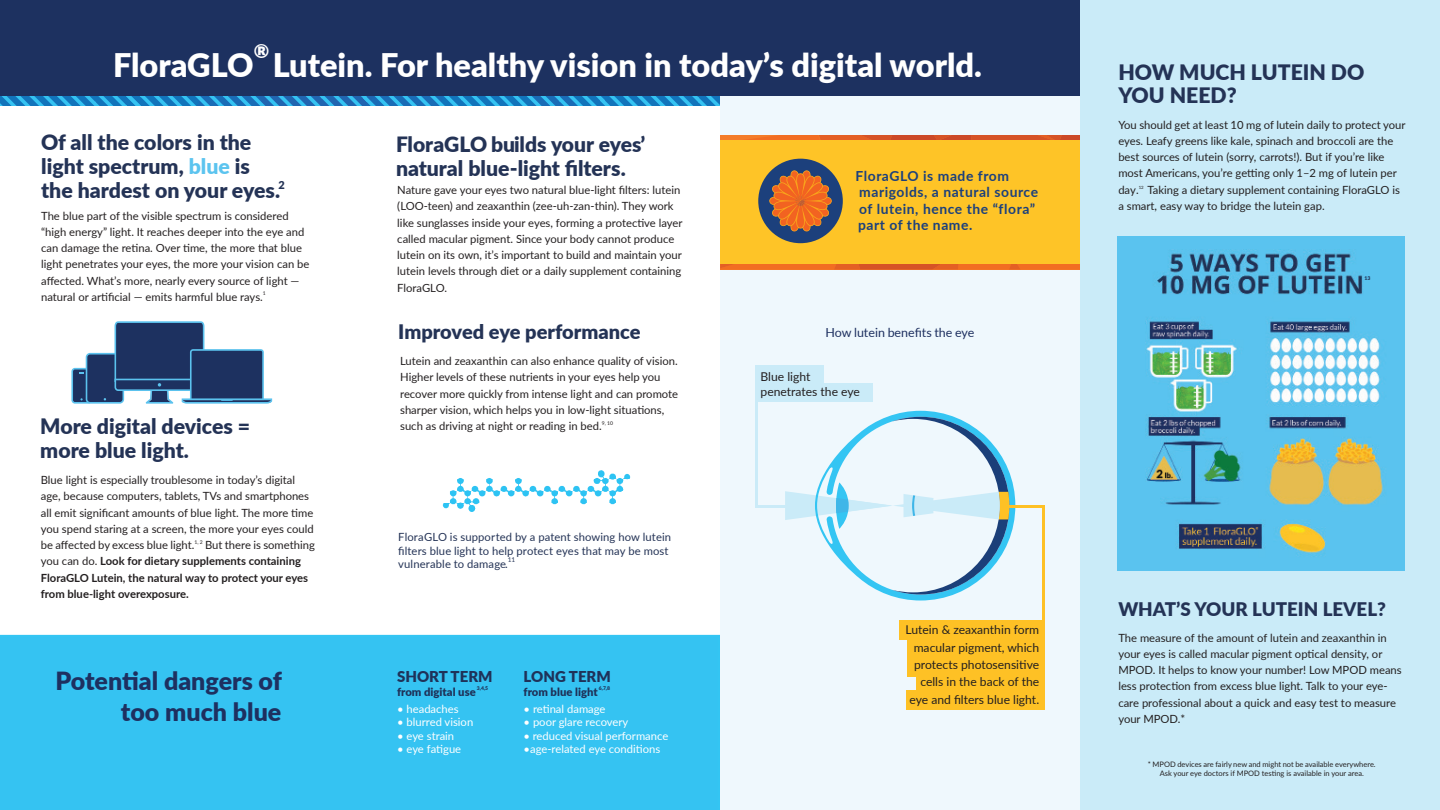
<style>
.page{position:relative;width:1440px;height:810px;background:#fff}
.page>*{position:absolute;margin:0;border:0;box-sizing:border-box;transform-origin:0 0}
.t1{font:900 32.5px "Lato";color:#fff}
.t2{font:900 25px/30.8px "Lato";color:#1e3060;text-align:right}
.t3{font:900 21.25px/23.8px "Lato";color:#243356}
.t4{font:900 21.12px "Lato";color:#243356}
.t5{font:900 20px "Lato";color:#243356}
.t6{font:900 19px "Lato";color:#fff}
.t7{font:900 18.75px "Lato";color:#243356}
.t8{font:900 15px "Lato";color:#1f3259}
.t9{font:700 13.88px/16.2px "Lato";letter-spacing:.04em;color:#1c407c}
.t10{font:12.5px "Lato";color:#1e3060}
.t11{font:12.12px/17.2px "Lato";color:#231f20;text-align:right}
.t12{font:11.25px/16.2px "Lato";color:#231f20}
.t13{font:700 11.25px/16.2px "Lato";color:#231f20}
.t14{font:11.25px "Lato";color:#fff}
.t15{font:11.25px/13.5px "Lato";letter-spacing:.01em;color:#243356}
.t16{font:900 11.25px "Lato";color:#1f3259}
.t17{font:7.5px/9px "Lato";color:#231f20;text-align:center}
.t18{font:6.5px "Lato";color:#243356}
.t19{font:900 5.12px "Lato";color:#1f3259}
.t20{font:5.12px "Lato";color:#231f20}
.t21{font:900 5.12px "Lato";color:#243356}
.t22{font:4.38px "Lato";color:#231f20}
.s1{color:#5cc4ef}
.s2{font-weight:400}
</style>
<div class="page">
<svg style="left:0;top:95px;width:720px;height:11px;background:#2185c3"></svg>
<div style="left:720px;top:1px;width:360px;height:809px;background:#eff8fd"></div>
<div style="left:0;top:635px;width:720px;height:175px;background:#35c3f2"></div>
<div style="left:0;top:0;width:1086px;height:95px;background:#1d3160"></div>
<svg style="left:71px;top:321px;width:201px;height:83px"></svg>
<svg style="left:720px;top:135px;width:360px;height:135px;background:#eeaf2b"></svg>
<div style="left:1080px;top:0;width:360px;height:810px;background:#caebf8"></div>
<img style="left:442px;top:470px;width:189px;height:42px">
<div style="left:900px;top:621px;width:143px;height:19px;background:#fec125"></div>
<div style="left:908px;top:638px;width:136px;height:20px;background:#fec125"></div>
<div style="left:908px;top:657px;width:136px;height:20px;background:#fec125"></div>
<hr style="left:1042px;top:505px;width:3px;height:172px;background:#fec125">
<div style="left:758px;top:384px;width:114px;height:18px;background:#caebf8"></div>
<div style="left:758px;top:365px;width:66px;height:19px;background:#caebf8"></div>
<svg style="left:785px;top:411px;width:230px;height:190px"></svg>
<hr style="left:1007px;top:505px;width:38px;height:2px;background:#fec125">
<hr style="left:755px;top:365px;width:3px;height:142px;background:#caebf8">
<hr style="left:755px;top:505px;width:44px;height:2px;background:#caebf8">
<div style="left:907px;top:690px;width:138px;height:19px;background:#fec125"></div>
<div style="left:917px;top:674px;width:128px;height:19px;background:#fec125"></div>
<img style="left:1118px;top:237px;width:287px;height:333px">
<p class="t6" style="left:254px;top:36px;width:17px">®</p>
<p class="t1" style="left:273px;top:41px;width:711px">Lutein. For healthy vision in today’s digital world.</p>
<p class="t1" style="left:113px;top:41px;width:142px">FloraGLO</p>
<p class="t3" style="left:41px;top:130px;width:245px">Of all the colors in the light spectrum, <span class="s1">blue</span> is the hardest on your eyes.<sup>2</sup></p>
<p class="t12" style="left:41px;top:207px;width:270px">The blue part of the visible spectrum is considered “high energy” light. It reaches deeper into the eye and can damage the retina. Over time, the more that blue light penetrates your eyes, the more your vision can be affected. What’s more, nearly every source of light — natural or artificial — emits harmful blue rays.</p>
<p class="t20" style="left:263px;top:290px;width:4px">1</p>
<p class="t3" style="left:40px;top:414px;width:211px">More digital devices = more blue light.</p>
<p class="t12" style="left:41px;top:471px;width:274px">Blue light is especially troublesome in today’s digital age, because computers, tablets, TVs and smartphones all emit significant amounts of blue light. The more time you spend staring at a screen, the more your eyes could be affected by excess blue light.</p>
<p class="t20" style="left:195px;top:538px;width:10px">1, 2</p>
<p class="t13" style="left:41px;top:536px;width:276px;text-indent:164px"><span class="s2">But there is something you can do.</span> Look for dietary supplements containing FloraGLO Lutein, the natural way to protect your eyes from blue-light overexposure.</p>
<p class="t4" style="left:396px;top:129px;width:251px">FloraGLO builds your eyes’</p>
<p class="t3" style="left:396px;top:155px;width:231px">natural blue-light filters.</p>
<p class="t12" style="left:397px;top:181px;width:287px">Nature gave your eyes two natural blue-light filters: lutein (LOO-teen) and zeaxanthin (zee-uh-zan-thin). They work like sunglasses inside your eyes, forming a protective layer called macular pigment. Since your body cannot produce lutein on its own, it’s important to build and maintain your lutein levels through diet or a daily supplement containing FloraGLO.</p>
<p class="t5" style="left:398px;top:317px;width:244px">Improved eye performance</p>
<p class="t12" style="left:400px;top:352px;width:279px">Lutein and zeaxanthin can also enhance quality of vision.<br>Higher levels of these nutrients in your eyes help you recover more quickly from intense light and can promote sharper vision, which helps you in low-light situations, such as driving at night or reading in bed.</p>
<p class="t20" style="left:602px;top:419px;width:13px">9, 10</p>
<p class="t15" style="left:398px;top:530px;width:274px">FloraGLO is supported by a patent showing how lutein filters blue light to help protect eyes that may be most vulnerable to damage.</p>
<p class="t18" style="left:508px;top:555px;width:9px">11</p>
<p class="t2" style="left:55px;top:664px;width:228px">Potential dangers of too much blue</p>
<p class="t8" style="left:397px;top:665px;width:97px">SHORT TERM</p>
<p class="t16" style="left:397px;top:683px;width:80px">from digital use</p>
<p class="t19" style="left:477px;top:684px;width:13px">3,4,5</p>
<p class="t14" style="left:397px;top:700px;width:63px">• headaches</p>
<p class="t14" style="left:397px;top:714px;width:78px">• blurred vision</p>
<p class="t14" style="left:397px;top:727px;width:59px">• eye strain</p>
<p class="t14" style="left:397px;top:741px;width:66px">• eye fatigue</p>
<p class="t8" style="left:524px;top:665px;width:89px">LONG TERM</p>
<p class="t16" style="left:524px;top:683px;width:76px">from blue light</p>
<p class="t19" style="left:599px;top:684px;width:13px">6,7,8</p>
<p class="t14" style="left:524px;top:701px;width:83px">• retinal damage</p>
<p class="t14" style="left:524px;top:714px;width:106px">• poor glare recovery</p>
<p class="t14" style="left:524px;top:728px;width:146px">• reduced visual performance</p>
<p class="t14" style="left:524px;top:741px;width:138px">•age-related eye conditions</p>
<p class="t9" style="left:856px;top:167px;width:184px">FloraGLO is made from marigolds, a natural source of lutein, hence the “flora” part of the name.</p>
<p class="t10" style="left:826px;top:324px;width:150px">How lutein benefits the eye</p>
<p class="t11" style="left:761px;top:368px;width:51px">Blue light</p>
<p class="t11" style="left:761px;top:382px;width:101px">penetrates the eye</p>
<p class="t11" style="left:906px;top:621px;width:135px">Lutein &amp; zeaxanthin form</p>
<p class="t11" style="left:914px;top:638px;width:127px">macular pigment, which</p>
<p class="t11" style="left:909px;top:655px;width:131px">protects photosensitive cells in the back of the eye and filters blue light.</p>
<p class="t3" style="left:1118px;top:59px;width:247px">HOW MUCH LUTEIN DO<br>YOU NEED?</p>
<p class="t12" style="left:1118px;top:116px;width:289px">You should get at least 10 mg of lutein daily to protect your eyes. Leafy greens like kale, spinach and broccoli are the best sources of lutein (sorry, carrots!). But if you’re like most Americans, you’re getting only 1–2 mg of lutein per day.</p>
<p class="t12" style="left:1118px;top:181px;width:283px;text-indent:29px">Taking a dietary supplement containing FloraGLO is a smart, easy way to bridge the lutein gap.</p>
<p class="t22" style="left:1139px;top:184px;width:7px">12</p>
<p class="t21" style="left:1364px;top:275px;width:7px">13</p>
<p class="t7" style="left:1118px;top:595px;width:269px">WHAT’S YOUR LUTEIN LEVEL?</p>
<p class="t12" style="left:1118px;top:629px;width:285px">The measure of the amount of lutein and zeaxanthin in your eyes is called macular pigment optical density, or MPOD. It helps to know your number! Low MPOD means less protection from excess blue light. Talk to your eye&shy;care professional about a quick and easy test to measure your MPOD.*</p>
<p class="t17" style="left:1148px;top:760px;width:229px">* MPOD devices are fairly new and might not be available everywhere.<br>Ask your eye doctors if MPOD testing is available in your area.</p>
</div>
